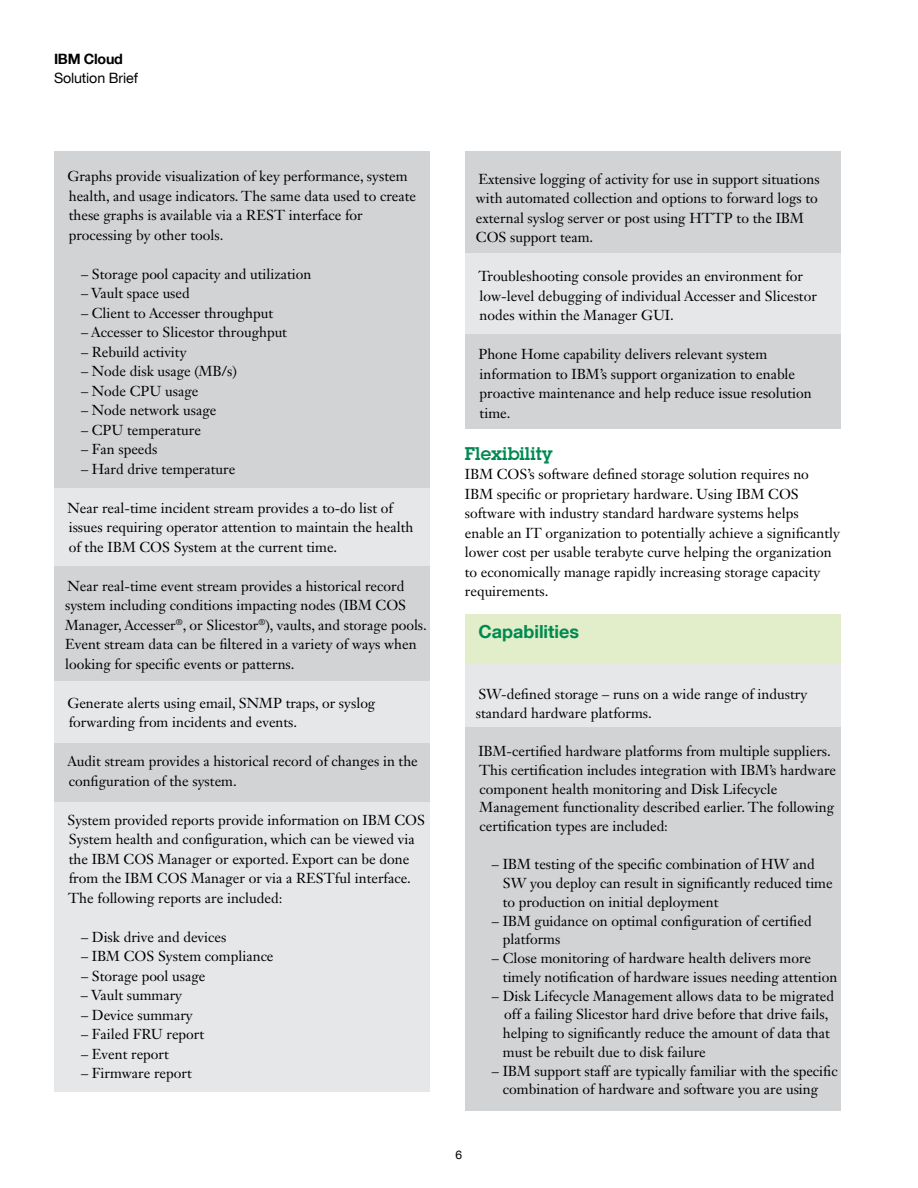
<style>
.page{position:relative;width:918px;height:1188px;background:#fff}
.page>*{position:absolute;margin:0;border:0;box-sizing:border-box;transform-origin:0 0}
._2C_body{font:700 18px "Helvetica Neue LT Com";color:#008a52}
._2A_head__color{font:600 18px "Lubalin Graph Std";color:#008a52}
._2C_body-2{font:14.25px/19.5px "Janson Text LT Std";color:#000}
._0A_collateral_type{font:14.25px "Helvetica Neue LT Com";letter-spacing:-.01em;color:#000}
._0A_business_unit{font:700 14.25px "Helvetica Neue LT Com";letter-spacing:-.02em;color:#000}
._0B_industry_area{font:12px "Helvetica Neue LT Com";color:#000}
</style>
<div class="page">
<div style="left:465px;top:727px;width:375px;height:383px;background:#d1d3d4"></div>
<div style="left:465px;top:664px;width:375px;height:63px;background:#e6e7e8"></div>
<div style="left:465px;top:615px;width:375px;height:49px;background:#e1eec9"></div>
<div style="left:465px;top:334px;width:375px;height:95px;background:#d1d3d4"></div>
<div style="left:465px;top:253px;width:375px;height:81px;background:#e6e7e8"></div>
<div style="left:465px;top:152px;width:375px;height:101px;background:#d1d3d4"></div>
<div style="left:54px;top:801px;width:375px;height:291px;background:#e6e7e8"></div>
<div style="left:54px;top:743px;width:375px;height:58px;background:#d1d3d4"></div>
<div style="left:54px;top:680px;width:375px;height:63px;background:#e6e7e8"></div>
<div style="left:54px;top:566px;width:375px;height:114px;background:#d1d3d4"></div>
<div style="left:54px;top:488px;width:375px;height:78px;background:#e6e7e8"></div>
<div style="left:54px;top:152px;width:375px;height:336px;background:#d1d3d4"></div>
<p class="_0A_business_unit" style="left:54px;top:50px;width:70px">IBM Cloud</p>
<p class="_0A_collateral_type" style="left:54px;top:69px;width:85px">Solution Brief</p>
<p class="_2C_body-2" style="left:67px;top:167px;width:350px">Graphs provide visualization of key performance, system health, and usage indicators. The same data used to create these graphs is available via a REST interface for processing by other tools.</p>
<p class="_2C_body-2" style="left:81px;top:264px;width:232px">– Storage pool capacity and utilization</p>
<p class="_2C_body-2" style="left:81px;top:284px;width:110px">– Vault space used</p>
<p class="_2C_body-2" style="left:81px;top:303px;width:194px">– Client to Accesser throughput</p>
<p class="_2C_body-2" style="left:81px;top:323px;width:208px">– Accesser to Slicestor throughput</p>
<p class="_2C_body-2" style="left:81px;top:342px;width:107px">– Rebuild activity</p>
<p class="_2C_body-2" style="left:81px;top:362px;width:157px">– Node disk usage (MB/s)</p>
<p class="_2C_body-2" style="left:81px;top:381px;width:119px">– Node CPU usage</p>
<p class="_2C_body-2" style="left:81px;top:401px;width:137px">– Node network usage</p>
<p class="_2C_body-2" style="left:81px;top:420px;width:122px">– CPU temperature</p>
<p class="_2C_body-2" style="left:81px;top:440px;width:78px">– Fan speeds</p>
<p class="_2C_body-2" style="left:81px;top:459px;width:156px">– Hard drive temperature</p>
<p class="_2C_body-2" style="left:67px;top:498px;width:347px">Near real-time incident stream provides a to-do list of issues requiring operator attention to maintain the health of the IBM COS System at the current time.</p>
<p class="_2C_body-2" style="left:65px;top:576px;width:363px">Near real-time event stream provides a historical record system including conditions impacting nodes (IBM COS Manager, Accesser<sup>®</sup>, or Slicestor<sup>®</sup>), vaults, and storage pools.<br>Event stream data can be filtered in a variety of ways when looking for specific events or patterns.</p>
<p class="_2C_body-2" style="left:67px;top:693px;width:309px">Generate alerts using email, SNMP traps, or syslog forwarding from incidents and events.</p>
<p class="_2C_body-2" style="left:67px;top:752px;width:352px">Audit stream provides a historical record of changes in the configuration of the system.</p>
<p class="_2C_body-2" style="left:67px;top:810px;width:359px">System provided reports provide information on IBM COS System health and configuration, which can be viewed via the IBM COS Manager or exported. Export can be done from the IBM COS Manager or via a RESTful interface.<br>The following reports are included:</p>
<p class="_2C_body-2" style="left:81px;top:927px;width:147px">– Disk drive and devices</p>
<p class="_2C_body-2" style="left:81px;top:947px;width:194px">– IBM COS System compliance</p>
<p class="_2C_body-2" style="left:81px;top:966px;width:126px">– Storage pool usage</p>
<p class="_2C_body-2" style="left:81px;top:986px;width:103px">– Vault summary</p>
<p class="_2C_body-2" style="left:81px;top:1005px;width:113px">– Device summary</p>
<p class="_2C_body-2" style="left:81px;top:1025px;width:125px">– Failed FRU report</p>
<p class="_2C_body-2" style="left:81px;top:1044px;width:89px">– Event report</p>
<p class="_2C_body-2" style="left:81px;top:1064px;width:112px">– Firmware report</p>
<p class="_2C_body-2" style="left:476px;top:169px;width:345px">Extensive logging of activity for use in support situations with automated collection and options to forward logs to external syslog server or post using HTTP to the IBM COS support team.</p>
<p class="_2C_body-2" style="left:478px;top:266px;width:340px">Troubleshooting console provides an environment for low-level debugging of individual Accesser and Slicestor nodes within the Manager GUI.</p>
<p class="_2C_body-2" style="left:478px;top:344px;width:335px">Phone Home capability delivers relevant system information to IBM’s support organization to enable proactive maintenance and help reduce issue resolution time.</p>
<p class="_2A_head__color" style="left:465px;top:441px;width:89px">Flexibility</p>
<p class="_2C_body-2" style="left:465px;top:464px;width:377px">IBM COS’s software defined storage solution requires no IBM specific or proprietary hardware. Using IBM COS software with industry standard hardware systems helps enable an IT organization to potentially achieve a significantly lower cost per usable terabyte curve helping the organization to economically manage rapidly increasing storage capacity requirements.</p>
<p class="_2C_body" style="left:478px;top:620px;width:102px">Capabilities</p>
<p class="_2C_body-2" style="left:476px;top:685px;width:333px;line-height:18.8px">SW-defined storage – runs on a wide range of industry standard hardware platforms.</p>
<p class="_2C_body-2" style="left:478px;top:742px;width:359px;line-height:18.8px">IBM-certified hardware platforms from multiple suppliers.<br>This certification includes integration with IBM’s hardware component health monitoring and Disk Lifecycle Management functionality described earlier. The following certification types are included:</p>
<p class="_2C_body-2" style="left:503px;top:855px;width:332px;line-height:18.8px;text-indent:-11px">– IBM testing of the specific combination of HW and<br>SW you deploy can result in significantly reduced time to production on initial deployment</p>
<p class="_2C_body-2" style="left:503px;top:911px;width:310px;line-height:18.8px;text-indent:-11px">– IBM guidance on optimal configuration of certified platforms</p>
<p class="_2C_body-2" style="left:503px;top:949px;width:336px;line-height:18.8px;text-indent:-11px">– Close monitoring of hardware health delivers more timely notification of hardware issues needing attention</p>
<p class="_2C_body-2" style="left:503px;top:986px;width:333px;line-height:18.8px;text-indent:-11px">– Disk Lifecycle Management allows data to be migrated off a failing Slicestor hard drive before that drive fails, helping to significantly reduce the amount of data that must be rebuilt due to disk failure</p>
<p class="_2C_body-2" style="left:492px;top:1061px;width:347px;line-height:18.8px;text-align:center">– IBM support staff are typically familiar with the specific combination of hardware and software you are using</p>
<p class="_0B_industry_area" style="left:456px;top:1148px;width:8px">6</p>
</div>
